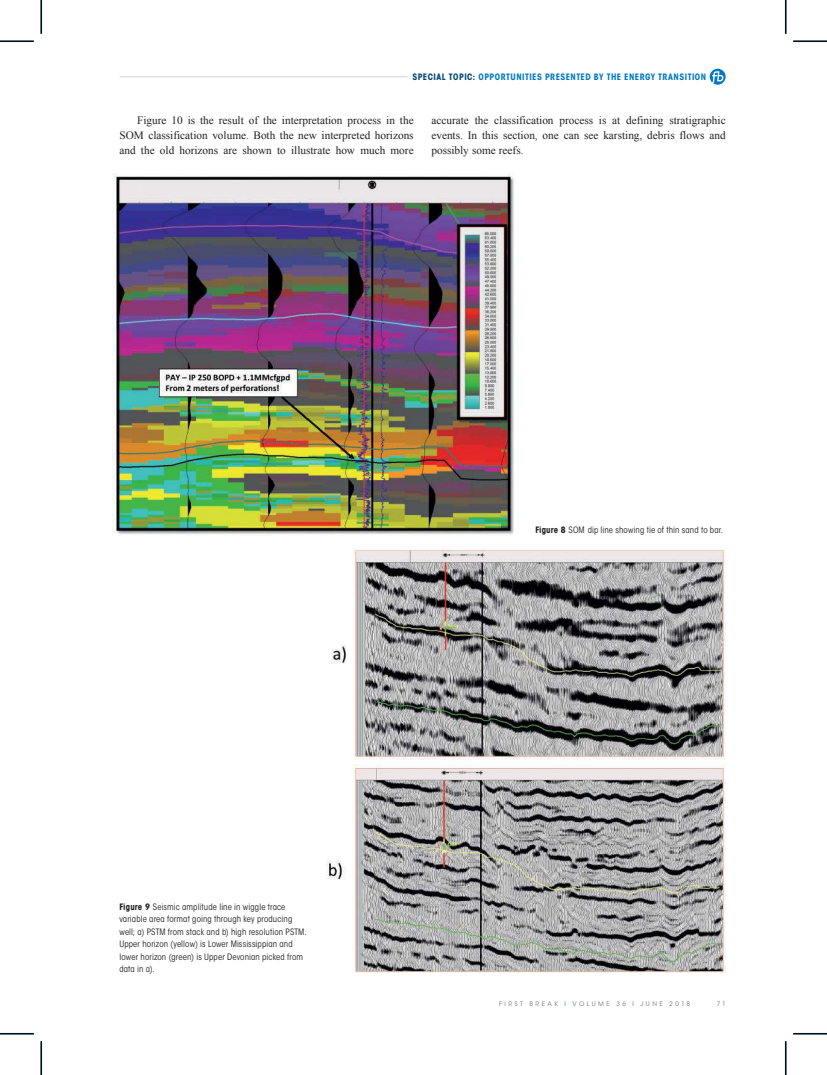
<style>
.page{position:relative;width:827px;height:1075px;background:#fff}
.page>*{position:absolute;margin:0;border:0;box-sizing:border-box;transform-origin:0 0}
.t1{font:11.25px/15.1px "Times New Roman";color:#221f1f;text-align:justify}
.t2{font:condensed 8.75px/12.5px "ITC Avant Garde Std";letter-spacing:.015em;color:#221f1f}
.t3{font:700 condensed 8.75px "ITC Avant Garde Std";letter-spacing:.05em;color:#0079c2}
.t4{font:6.25px "ITC Avant Garde Std";letter-spacing:.39em;color:#787a7c}
.s1{color:#004670}
.s2{font-weight:700}
.s3{color:#0c8bcb}
</style>
<div class="page">
<hr style="left:119px;top:76px;width:288px;height:1px;background:#d1d2d4">
<svg style="left:709px;top:69px;width:16px;height:16px"></svg>
<img style="left:112px;top:173px;width:402px;height:362px">
<img style="left:326px;top:549px;width:399px;height:423px">
<hr style="left:0;top:40px;width:34px;height:2px;background:#004063">
<hr style="left:793px;top:40px;width:34px;height:2px;background:#004063">
<hr style="left:40px;top:0;width:2px;height:34px;background:#004063">
<hr style="left:40px;top:1041px;width:2px;height:34px;background:#004063">
<hr style="left:0;top:41px;width:34px;height:1px;background:#000">
<hr style="left:793px;top:41px;width:34px;height:1px;background:#000">
<hr style="left:0;top:1033px;width:34px;height:1px;background:#000">
<hr style="left:793px;top:1033px;width:34px;height:1px;background:#000">
<hr style="left:41px;top:0;width:1px;height:34px;background:#000">
<hr style="left:41px;top:1041px;width:1px;height:34px;background:#000">
<hr style="left:785px;top:0;width:1px;height:34px;background:#000">
<hr style="left:785px;top:1041px;width:1px;height:34px;background:#000">
<p class="t3" style="left:412px;top:73px;width:295px"><span class="s1">SPECIAL TOPIC:</span> OPPORTUNITIES PRESENTED BY THE ENERGY TRANSITION</p>
<p class="t1" style="left:119px;top:113px;width:296px;text-indent:18px">Figure 10 is the result of the interpretation process in the SOM classification volume. Both the new interpreted horizons and the old horizons are shown to illustrate how much more</p>
<p class="t1" style="left:431px;top:113px;width:296px">accurate the classification process is at defining stratigraphic events. In this section, one can see karsting, debris flows and possibly some reefs.</p>
<p class="t2" style="left:119px;top:901px;width:189px"><span class="s2">Figure 9</span> Seismic amplitude line in wiggle trace variable area format going through key producing well; a) PSTM from stack and b) high resolution PSTM.<br>Upper horizon (yellow) is Lower Mississippian and lower horizon (green) is Upper Devonian picked from data in a).</p>
<p class="t2" style="left:535px;top:524px;width:189px"><span class="s2">Figure 8</span> SOM dip line showing tie of thin sand to bar.</p>
<p class="t4" style="left:499px;top:1000px;width:193px">FIRST BREAK <span class="s3">I</span> VOLUME 36 <span class="s3">I</span> JUNE 2018</p>
<p class="t4" style="left:716px;top:1001px;width:10px">7 1</p>
</div>
